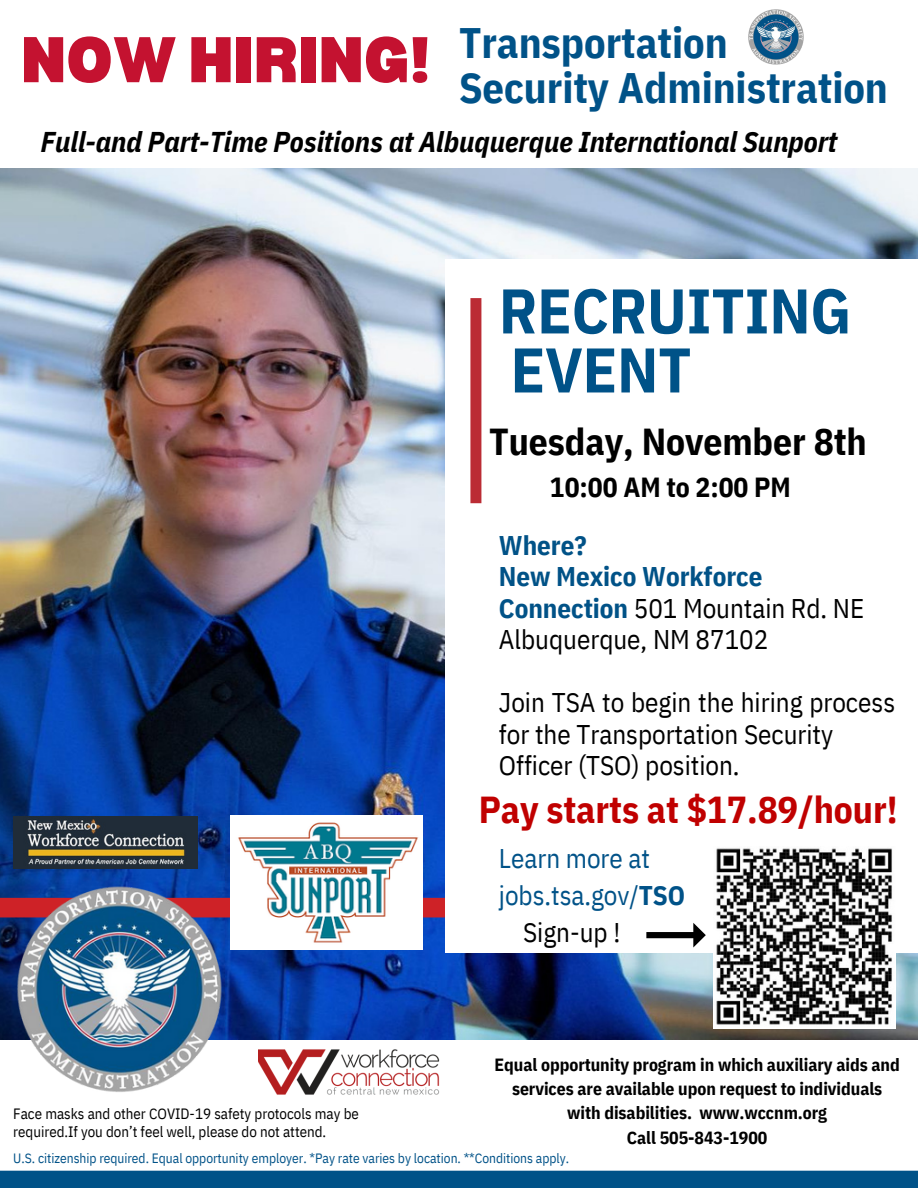
<style>
.page{position:relative;width:918px;height:1188px;background:#fff}
.page>*{position:absolute;margin:0;border:0;box-sizing:border-box;transform-origin:0 0}
.t1{font:700 63px/59.1px "IBM Plex Sans Cond";color:#005288}
.t2{font:900 63px "Bernoru";color:#c41230}
.t3{font:700 42.6px/45px "IBM Plex Sans Cond";color:#005288}
.t4{font:700 37.5px "IBM Plex Sans Cond";color:#c00000}
.t5{font:700 37.5px "IBM Plex Sans Cond";color:#000}
.t6{font:italic 700 28.5px "IBM Plex Sans Cond";color:#000}
.t7{font:700 27.6px "IBM Plex Sans Cond";color:#000}
.t8{font:27px/31.5px "IBM Plex Sans Cond";color:#000}
.t9{font:27px/37.2px "IBM Plex Sans Cond";color:#005288}
.t10{font:700 17.7px/24.3px "IBM Plex Sans Cond";color:#000;text-align:center}
.t11{font:15px/18px "IBM Plex Sans Cond";color:#000}
.t12{font:13.5px "IBM Plex Sans Cond";color:#005288}
.s1{font-weight:700;color:#015287}
.s2{font-weight:700}
</style>
<div class="page">
<img style="left:0;top:168px;width:918px;height:871px">
<div style="left:0;top:898px;width:497px;height:19px;background:#ce2227"></div>
<div style="left:445px;top:260px;width:473px;height:693px;background:#fff"></div>
<div style="left:470px;top:298px;width:11px;height:205px;background:#bb2c34"></div>
<img style="left:13px;top:883px;width:213px;height:209px">
<div style="left:0;top:1171px;width:918px;height:17px;background:#005288"></div>
<img style="left:713px;top:848px;width:182px;height:181px">
<img style="left:258px;top:1049px;width:182px;height:46px">
<img style="left:230px;top:816px;width:193px;height:133px">
<img style="left:748px;top:9px;width:56px;height:56px">
<svg style="left:646px;top:923px;width:60px;height:25px"></svg>
<img style="left:13px;top:817px;width:185px;height:51px">
<h1 class="t2" style="left:21px;top:24px;width:411px">NOW HIRING!</h1>
<h2 class="t3" style="left:459px;top:20px;width:430px">Transportation<br>Security Administration</h2>
<p class="t6" style="left:41px;top:123px;width:798px">Full-and Part-Time Positions at Albuquerque International Sunport</p>
<h1 class="t1" style="left:499px;top:280px;width:354px">RECRUITING<br>EVENT</h1>
<h3 class="t5" style="left:489px;top:417px;width:379px">Tuesday, November 8th</h3>
<p class="t7" style="left:550px;top:469px;width:243px">10:00 AM to 2:00 PM</p>
<p class="t8" style="left:499px;top:529px;width:367px"><span class="s1">Where?<br>New Mexico Workforce<br>Connection</span> 501 Mountain Rd. NE<br>Albuquerque, NM 87102</p>
<p class="t8" style="left:499px;top:686px;width:398px">Join TSA to begin the hiring process for the Transportation Security</p>
<p class="t8" style="left:499px;top:749px;width:242px">Officer (TSO) position.</p>
<h3 class="t4" style="left:479px;top:784px;width:421px">Pay starts at $17.89/hour!</h3>
<p class="t9" style="left:499px;top:839px;width:188px">Learn more at jobs.tsa.gov/<span class="s2">TSO</span></p>
<p class="t11" style="left:13px;top:1104px;width:347px">Face masks and other COVID-19 safety protocols may be required.If you don’t feel well, please do not attend.</p>
<p class="t8" style="left:523px;top:916px;width:99px">Sign-up !</p>
<p class="t10" style="left:495px;top:1052px;width:407px">Equal opportunity program in which auxiliary aids and services are available upon request to individuals with disabilities. www.wccnm.org<br>Call 505-843-1900</p>
<p class="t12" style="left:13px;top:1149px;width:557px">U.S. citizenship required. Equal opportunity employer. *Pay rate varies by location. **Conditions apply.</p>
</div>
